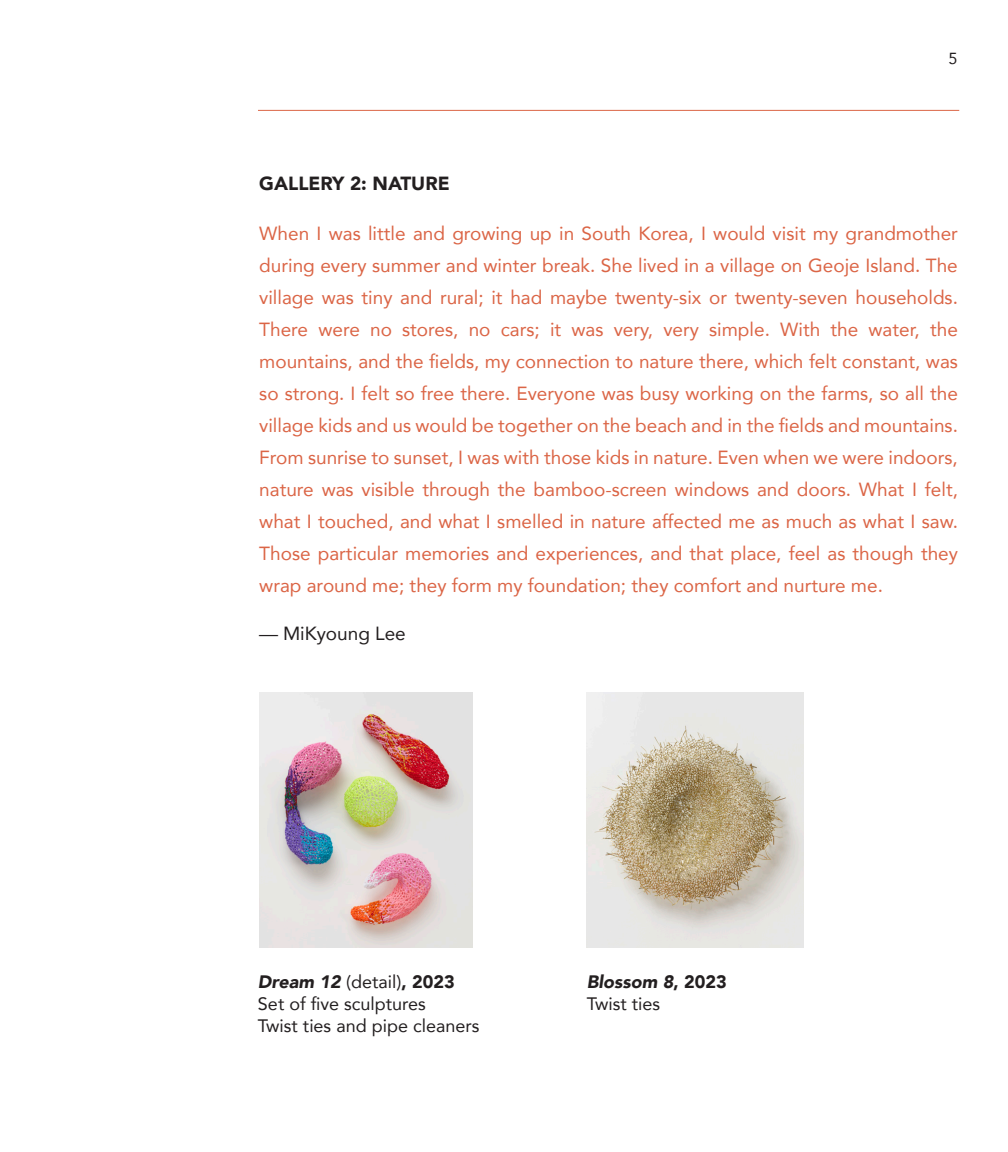
<style>
.page{position:relative;width:1008px;height:1152px;background:#fff}
.page>*{position:absolute;margin:0;border:0;box-sizing:border-box;transform-origin:0 0}
.BODY-9_5_16{font:19px/32px "Avenir";color:#db6546;text-align:justify}
.Body{font:900 19px "Avenir";color:#231f20}
.BODY-9_5_16-2{font:19px "Avenir";color:#231f20}
.t1{font:18px "Avenir";color:#231f20}
.t2{font:italic 900 18px "Avenir";color:#231f20}
.t3{font:16px "Avenir";color:#231f20}
.s1{font-weight:900;font-style:italic}
.s2{font-weight:900}
.s3{font-style:normal}
</style>
<div class="page">
<img style="left:259px;top:693px;width:213px;height:254px">
<img style="left:587px;top:693px;width:217px;height:254px">
<hr style="left:258px;top:110px;width:701px;height:1px;background:#db6546">
<p class="t3" style="left:949px;top:46px;width:10px">5</p>
<p class="Body" style="left:259px;top:168px;width:192px">GALLERY 2: NATURE</p>
<p class="BODY-9_5_16" style="left:259px;top:216px;width:700px">When I was little and growing up in South Korea, I would visit my grandmother during every summer and winter break. She lived in a village on Geoje Island. The village was tiny and rural; it had maybe twenty-six or twenty-seven households.<br>There were no stores, no cars; it was very, very simple. With the water, the mountains, and the fields, my connection to nature there, which felt constant, was so strong. I felt so free there. Everyone was busy working on the farms, so all the village kids and us would be together on the beach and in the fields and mountains.<br>From sunrise to sunset, I was with those kids in nature. Even when we were indoors, nature was visible through the bamboo-screen windows and doors. What I felt, what I touched, and what I smelled in nature affected me as much as what I saw.<br>Those particular memories and experiences, and that place, feel as though they wrap around me; they form my foundation; they comfort and nurture me.</p>
<p class="BODY-9_5_16-2" style="left:259px;top:618px;width:148px">— MiKyoung Lee</p>
<p class="t1" style="left:258px;top:967px;width:198px"><span class="s1">Dream 12</span> (detail)<span class="s2">, 2023</span></p>
<p class="t1" style="left:258px;top:989px;width:169px">Set of five sculptures</p>
<p class="t1" style="left:258px;top:1011px;width:223px">Twist ties and pipe cleaners</p>
<p class="t2" style="left:587px;top:967px;width:141px">Blossom 8<span class="s3">, 2023</span></p>
<p class="t1" style="left:587px;top:989px;width:75px">Twist ties</p>
</div>
